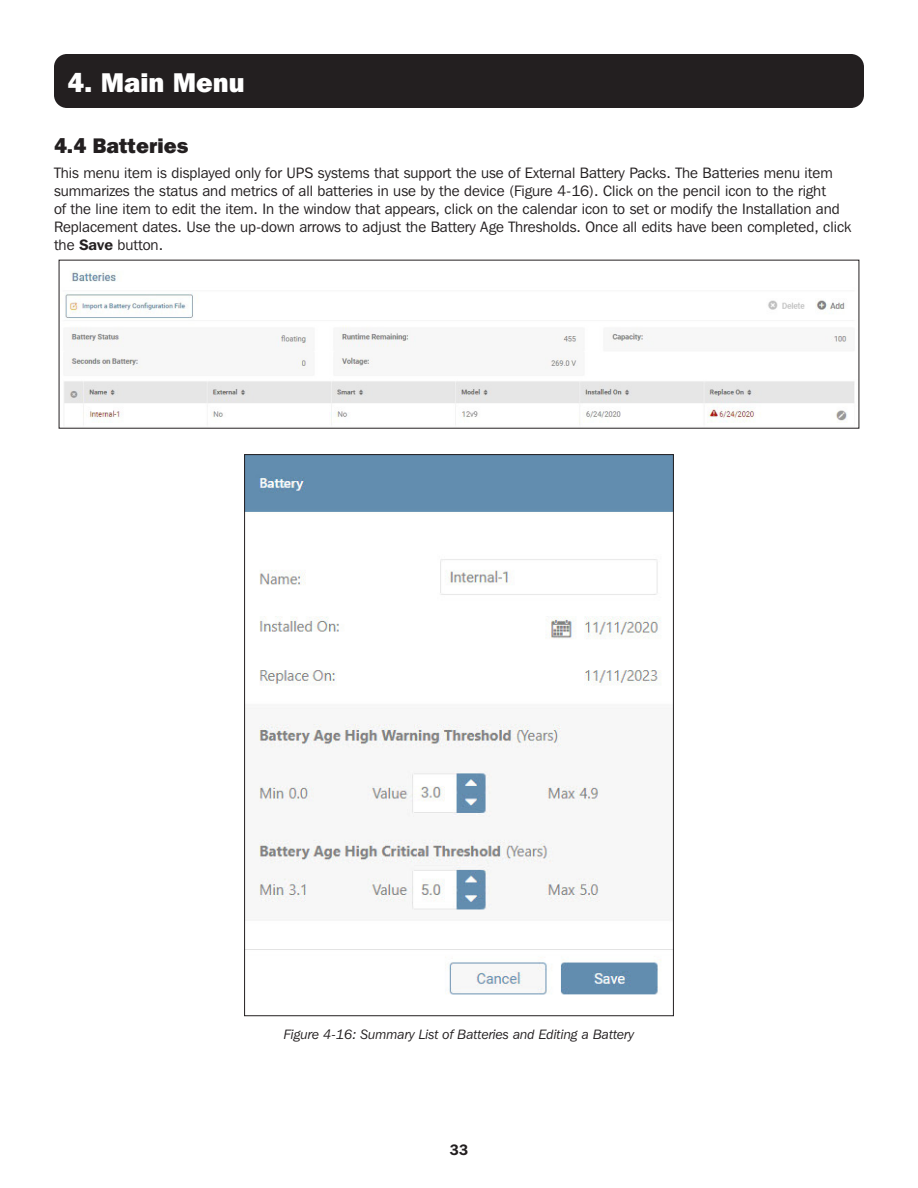
<style>
.page{position:relative;width:918px;height:1188px;background:#fff}
.page>*{position:absolute;margin:0;border:0;box-sizing:border-box;transform-origin:0 0}
.t1{font:800 27px "Franklin Gothic IT Cby BT";color:#fff}
.t2{font:800 21px "Franklin Gothic IT Cby BT";color:#231f20}
.t3{font:15px/18px "Franklin Gothic IT Cby BT";color:#231f20}
.t4{font:600 15px "Franklin Gothic IT Cby BT";color:#231f20}
.t5{font:italic 13.5px "Franklin Gothic IT Cby BT";color:#231f20}
.s1{font-weight:600}
</style>
<div class="page">
<div style="left:54px;top:54px;width:810px;height:54px;background:#231f20;border-radius:13px"></div>
<img style="left:64px;top:271px;width:791px;height:154px">
<img style="left:246px;top:456px;width:426px;height:539px">
<p class="t1" style="left:68px;top:65px;width:179px">4. Main Menu</p>
<p class="t2" style="left:54px;top:132px;width:136px">4.4 Batteries</p>
<p class="t3" style="left:54px;top:164px;width:799px">This menu item is displayed only for UPS systems that support the use of External Battery Packs. The Batteries menu item summarizes the status and metrics of all batteries in use by the device (Figure 4-16). Click on the pencil icon to the right<br>of the line item to edit the item. In the window that appears, click on the calendar icon to set or modify the Installation and Replacement dates. Use the up-down arrows to adjust the Battery Age Thresholds. Once all edits have been completed, click the <span class="s1">Save</span> button.</p>
<p class="t5" style="left:284px;top:1026px;width:352px">Figure 4-16: Summary List of Batteries and Editing a Battery</p>
<p class="t4" style="left:450px;top:1140px;width:20px">33</p>
</div>
